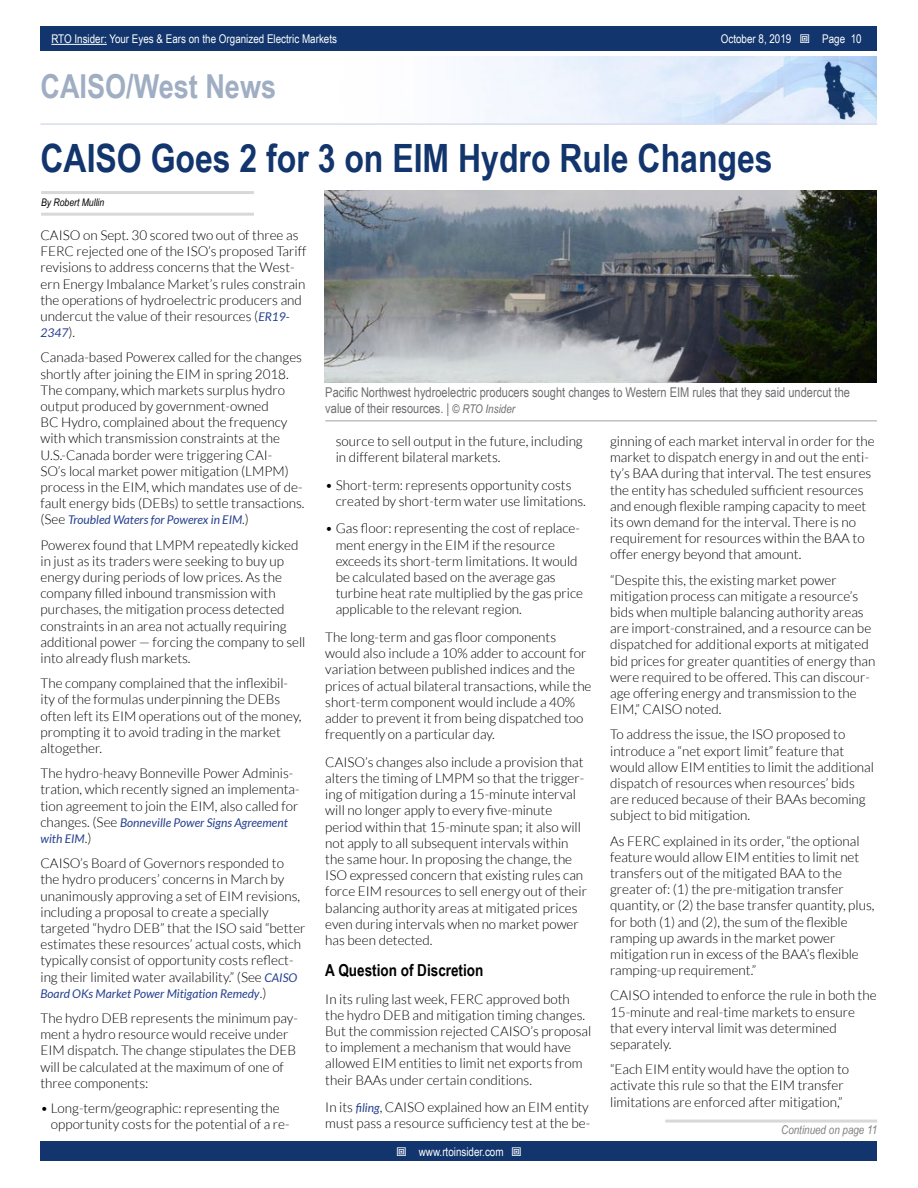
<style>
.page{position:relative;width:918px;height:1188px;background:#fff}
.page>*{position:absolute;margin:0;border:0;box-sizing:border-box;transform-origin:0 0}
.t1{font:700 39px "Arial Narrow";color:#11356c}
.t2{font:700 33px "Arial Narrow";color:#a0aec4}
.t3{font:700 16.5px "Arial Narrow";color:#000}
.t4{font:300 13.5px/16.2px "Lato";color:#000}
.t5{font:13.5px/16.2px "Arial Narrow";color:#6d6e71}
.t6{font:italic 12px/16.2px "Lato";color:#25408f}
.t7{font:12px "Arial Narrow";color:#fff}
.t8{font:italic 12px "Arial Narrow";color:#7f7f7f}
.t9{font:italic 10.5px "Arial Narrow";color:#000}
.s1{font-style:inherit}
.s2{font-weight:400;font-style:italic;font-size:12px;color:#25408f}
.s3{font-weight:300;font-style:normal;font-size:13.5px;color:#000}
.s4{font-style:italic;font-size:12px}
</style>
<div class="page">
<div style="left:41px;top:1142px;width:836px;height:19px;background:#11356c"></div>
<div style="left:41px;top:27px;width:836px;height:24px;background:#11356c"></div>
<hr style="left:51px;top:44px;width:56px;height:1px;background:#fff">
<img style="left:474px;top:56px;width:403px;height:67px">
<hr style="left:40px;top:123px;width:837px;height:2px;background:#d6deec">
<hr style="left:41px;top:191px;width:213px;height:3px;background:#d8d8d8">
<hr style="left:41px;top:213px;width:213px;height:3px;background:#d8d8d8">
<hr style="left:325px;top:420px;width:552px;height:2px;background:#bfbfbf">
<img style="left:325px;top:190px;width:552px;height:192px">
<hr style="left:665px;top:1120px;width:212px;height:3px;background:#d8d8d8">
<p class="t7" style="left:51px;top:30px;width:287px">RTO Insider: Your Eyes &amp; Ears on the Organized Electric Markets</p>
<p class="t7" style="left:721px;top:30px;width:72px">October 8, <span class="s1">2019</span></p>
<p class="t7" style="left:822px;top:30px;width:41px">Page 10</p>
<h2 class="t2" style="left:40px;top:61px;width:237px">CAISO/West News</h2>
<h1 class="t1" style="left:40px;top:129px;width:734px">CAISO Goes 2 for 3 on EIM Hydro Rule Changes</h1>
<p class="t9" style="left:41px;top:195px;width:65px">By Robert Mullin</p>
<p class="t4" style="left:40px;top:227px;width:267px">CAISO on Sept. 30 scored two out of three as FERC rejected one of the ISO’s proposed Tariff revisions to address concerns that the West&shy;ern Energy Imbalance Market’s rules constrain the operations of hydroelectric producers and undercut the value of their resources (<span class="s2">ER19-</span></p>
<p class="t6" style="left:40px;top:325px;width:36px">2347<span class="s3">).</span></p>
<p class="t4" style="left:41px;top:349px;width:266px">Canada-based Powerex called for the changes shortly after joining the EIM in spring 2018.<br>The company, which markets surplus hydro output produced by government-owned<br>BC Hydro, complained about the frequency with which transmission constraints at the U.S.-Canada border were triggering CAI-<br>SO’s local market power mitigation (LMPM) process in the EIM, which mandates use of de&shy;fault energy bids (DEBs) to settle transactions.</p>
<p class="t6" style="left:41px;top:512px;width:210px"><span class="s3">(See</span> Troubled Waters for Powerex in EIM<span class="s3">.)</span></p>
<p class="t4" style="left:41px;top:537px;width:267px">Powerex found that LMPM repeatedly kicked in just as its traders were seeking to buy up energy during periods of low prices. As the company filled inbound transmission with purchases, the mitigation process detected constraints in an area not actually requiring additional power — forcing the company to sell into already flush markets.</p>
<p class="t4" style="left:41px;top:675px;width:262px">The company complained that the inflexibil&shy;ity of the formulas underpinning the DEBs often left its EIM operations out of the money, prompting it to avoid trading in the market altogether.</p>
<p class="t4" style="left:41px;top:765px;width:261px">The hydro-heavy Bonneville Power Adminis&shy;tration, which recently signed an implementa&shy;tion agreement to join the EIM, also called for</p>
<p class="t6" style="left:40px;top:815px;width:249px"><span class="s3">changes. (See</span> Bonneville Power Signs Agreement with EIM<span class="s3">.)</span></p>
<p class="t4" style="left:40px;top:855px;width:267px">CAISO’s Board of Governors responded to the hydro producers’ concerns in March by unanimously approving a set of EIM revisions, including a proposal to create a specially targeted “hydro DEB” that the ISO said “better estimates these resources’ actual costs, which typically consist of opportunity costs reflect&shy;ing their limited water availability.” (See <span class="s2">CAISO</span></p>
<p class="t6" style="left:40px;top:986px;width:227px">Board OKs Market Power Mitigation Remedy<span class="s3">.)</span></p>
<p class="t4" style="left:41px;top:1010px;width:259px">The hydro DEB represents the minimum pay&shy;ment a hydro resource would receive under EIM dispatch. The change stipulates the DEB will be calculated at the maximum of one of three components:</p>
<p class="t4" style="left:51px;top:1100px;width:240px;text-indent:-10px">• Long-term/geographic: representing the opportunity costs for the potential of a re-</p>
<p class="t5" style="left:325px;top:384px;width:526px">Pacific Northwest hydroelectric producers sought changes to Western EIM rules that they said undercut the value of their resources. | <span class="s4">© RTO Insider</span></p>
<p class="t4" style="left:336px;top:433px;width:249px">source to sell output in the future, including in different bilateral markets.</p>
<p class="t4" style="left:336px;top:477px;width:252px;text-indent:-10px">• Short-term: represents opportunity costs created by short-term water use limitations.</p>
<p class="t4" style="left:336px;top:521px;width:249px;text-indent:-10px">• Gas floor: representing the cost of replace&shy;ment energy in the EIM if the resource exceeds its short-term limitations. It would be calculated based on the average gas turbine heat rate multiplied by the gas price applicable to the relevant region.</p>
<p class="t4" style="left:325px;top:629px;width:268px">The long-term and gas floor components would also include a 10% adder to account for variation between published indices and the prices of actual bilateral transactions, while the short-term component would include a 40% adder to prevent it from being dispatched too frequently on a particular day.</p>
<p class="t4" style="left:325px;top:754px;width:263px">CAISO’s changes also include a provision that alters the timing of LMPM so that the trigger&shy;ing of mitigation during a 15-minute interval will no longer apply to every five-minute period within that 15-minute span; it also will not apply to all subsequent intervals within the same hour. In proposing the change, the ISO expressed concern that existing rules can force EIM resources to sell energy out of their balancing authority areas at mitigated prices even during intervals when no market power has been detected.</p>
<p class="t3" style="left:325px;top:958px;width:160px">A Question of Discretion</p>
<p class="t4" style="left:325px;top:991px;width:268px">In its ruling last week, FERC approved both the hydro DEB and mitigation timing changes.<br>But the commission rejected CAISO’s proposal to implement a mechanism that would have allowed EIM entities to limit net exports from their BAAs under certain conditions.</p>
<p class="t4" style="left:325px;top:1099px;width:266px">In its <span class="s2">filing</span>, CAISO explained how an EIM entity must pass a resource sufficiency test at the be-</p>
<p class="t7" style="left:419px;top:1143px;width:86px">www.rtoinsider.com</p>
<p class="t4" style="left:610px;top:433px;width:266px">ginning of each market interval in order for the market to dispatch energy in and out the enti&shy;ty’s BAA during that interval. The test ensures the entity has scheduled sufficient resources and enough flexible ramping capacity to meet its own demand for the interval. There is no requirement for resources within the BAA to offer energy beyond that amount.</p>
<p class="t4" style="left:610px;top:572px;width:267px">“Despite this, the existing market power mitigation process can mitigate a resource’s bids when multiple balancing authority areas are import-constrained, and a resource can be dispatched for additional exports at mitigated bid prices for greater quantities of energy than were required to be offered. This can discour&shy;age offering energy and transmission to the EIM,” CAISO noted.</p>
<p class="t4" style="left:610px;top:726px;width:265px">To address the issue, the ISO proposed to introduce a “net export limit” feature that would allow EIM entities to limit the additional dispatch of resources when resources’ bids are reduced because of their BAAs becoming subject to bid mitigation.</p>
<p class="t4" style="left:610px;top:833px;width:266px">As FERC explained in its order, “the optional feature would allow EIM entities to limit net transfers out of the mitigated BAA to the greater of: (1) the pre-mitigation transfer quantity, or (2) the base transfer quantity, plus, for both (1) and (2), the sum of the flexible ramping up awards in the market power mitigation run in excess of the BAA’s flexible ramping-up requirement.”</p>
<p class="t4" style="left:610px;top:987px;width:268px">CAISO intended to enforce the rule in both the 15-minute and real-time markets to ensure that every interval limit was determined separately.</p>
<p class="t4" style="left:610px;top:1061px;width:241px">“Each EIM entity would have the option to activate this rule so that the EIM transfer limitations are enforced after mitigation,”</p>
<p class="t8" style="left:781px;top:1122px;width:97px">Continued on page 11</p>
</div>
